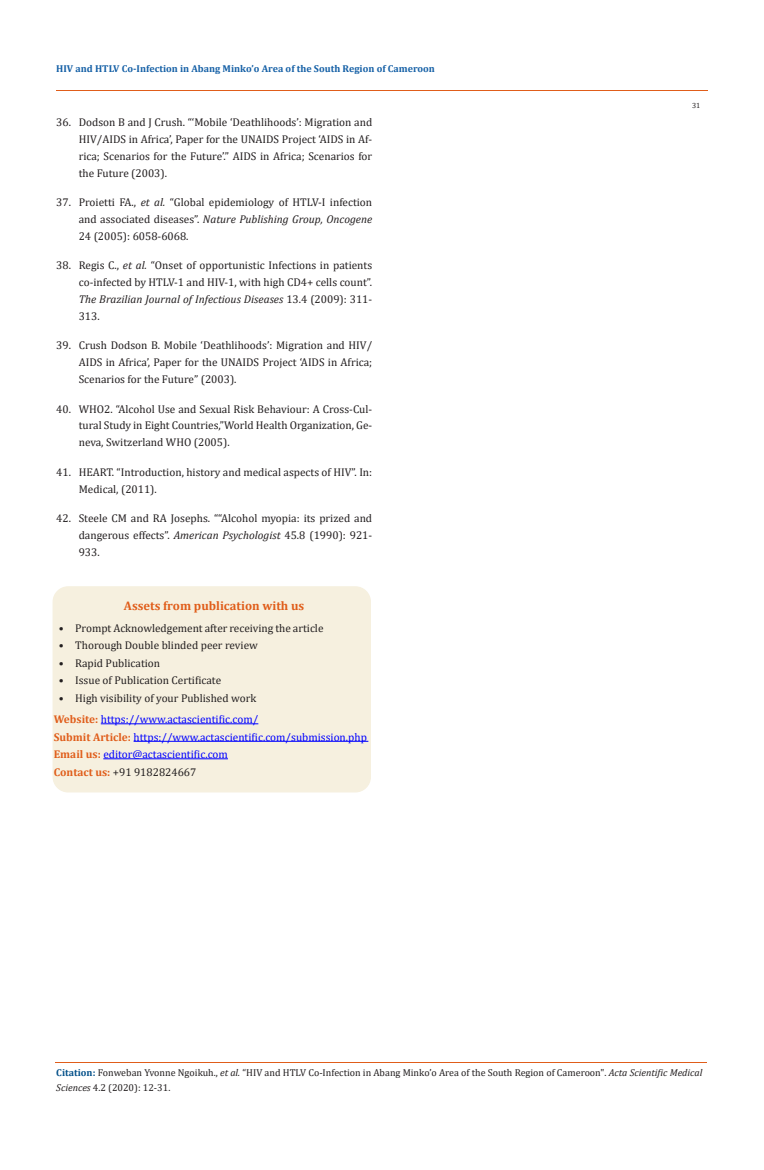
<style>
.page{position:relative;width:764px;height:1170px;background:#fff}
.page>*{position:absolute;margin:0;border:0;box-sizing:border-box;transform-origin:0 0}
.t1{font:700 12.5px "Cambria";color:#e05d1a}
.t2{font:11.25px/16.9px "Cambria";color:#231f20;text-align:justify}
.t3{font:11.25px "Cambria";color:#00f}
.t4{font:10px/15px "Cambria";color:#231f20}
.t5{font:700 10px "Cambria";color:#1560a6}
.t6{font:7.5px "Cambria";color:#231f20}
.s1{font-style:italic}
.s2{font-weight:700;color:#e05d1a}
.s3{font-weight:700;color:#035089}
</style>
<div class="page">
<hr style="left:56px;top:91px;width:651px;height:1px;background:#e05d1a">
<div style="left:53px;top:587px;width:317px;height:205px;background:#f6f0df;border-radius:15px"></div>
<div style="left:53px;top:586px;width:318px;height:206px;border:1px solid #f6f0df;border-radius:15px"></div>
<hr style="left:101px;top:723px;width:157px;height:1px;background:#00f">
<hr style="left:134px;top:741px;width:234px;height:1px;background:#00f">
<hr style="left:103px;top:758px;width:125px;height:1px;background:#00f">
<hr style="left:55px;top:1062px;width:651px;height:1px;background:#e05d1a">
<p class="t5" style="left:56px;top:61px;width:380px">HIV and HTLV Co-Infection in Abang Minko’o Area of the South Region of Cameroon</p>
<p class="t2" style="left:79px;top:114px;width:295px;text-indent:-22px">36. Dodson B and J Crush. “‘Mobile ‘Deathlihoods’: Migration and HIV/AIDS in Africa’, Paper for the UNAIDS Project ‘AIDS in Af&shy;rica; Scenarios for the Future’.” AIDS in Africa; Scenarios for the Future (2003).</p>
<p class="t2" style="left:79px;top:194px;width:295px;text-indent:-22px">37. Proietti FA., <span class="s1">et al.</span> “Global epidemiology of HTLV-I infection and associated diseases”. <span class="s1">Nature Publishing Group, Oncogene </span>24 (2005): 6058-6068.</p>
<p class="t2" style="left:79px;top:257px;width:295px;text-indent:-22px">38. Regis C., <span class="s1">et al.</span> “Onset of opportunistic Infections in patients co-infected by HTLV-1 and HIV-1, with high CD4+ cells count”.<br><span class="s1">The Brazilian Journal of Infectious Diseases</span> 13.4 (2009): 311- 313.</p>
<p class="t2" style="left:79px;top:337px;width:295px;text-indent:-22px">39. Crush Dodson B. Mobile ‘Deathlihoods’: Migration and HIV/ AIDS in Africa’, Paper for the UNAIDS Project ‘AIDS in Africa; Scenarios for the Future” (2003).</p>
<p class="t2" style="left:79px;top:400px;width:295px;text-indent:-22px">40. WHO2. “Alcohol Use and Sexual Risk Behaviour: A Cross-Cul&shy;tural Study in Eight Countries,”World Health Organization, Ge&shy;neva, Switzerland WHO (2005).</p>
<p class="t2" style="left:79px;top:463px;width:295px;text-indent:-22px">41. HEART. “Introduction, history and medical aspects of HIV”. In:<br>Medical, (2011).</p>
<p class="t2" style="left:79px;top:510px;width:295px;text-indent:-22px">42. Steele CM and RA Josephs. ““Alcohol myopia: its prized and dangerous effects”. <span class="s1">American Psychologist</span> 45.8 (1990): 921- 933.</p>
<p class="t1" style="left:124px;top:597px;width:182px">Assets from publication with us</p>
<p class="t2" style="left:59px;top:619px;width:266px">• Prompt Acknowledgement after receiving the article</p>
<p class="t2" style="left:59px;top:637px;width:201px">• Thorough Double blinded peer review</p>
<p class="t2" style="left:59px;top:654px;width:103px">• Rapid Publication</p>
<p class="t2" style="left:59px;top:672px;width:164px">• Issue of Publication Certificate</p>
<p class="t2" style="left:59px;top:689px;width:199px">• High visibility of your Published work</p>
<p class="t3" style="left:54px;top:713px;width:206px"><span class="s2">Website:</span> https://www.actascientific.com/</p>
<p class="t3" style="left:54px;top:730px;width:315px"><span class="s2">Submit Article:</span> https://www.actascientific.com/submission.php</p>
<p class="t3" style="left:54px;top:748px;width:176px"><span class="s2">Email us:</span> editor@actascientific.com</p>
<p class="t2" style="left:54px;top:763px;width:144px"><span class="s2">Contact us:</span> +91 9182824667</p>
<p class="t6" style="left:692px;top:101px;width:10px">31</p>
<p class="t4" style="left:56px;top:1065px;width:648px"><span class="s3">Citation:</span> Fonweban Yvonne Ngoikuh., <span class="s1">et al.</span> “HIV and HTLV Co-Infection in Abang Minko’o Area of the South Region of Cameroon". <span class="s1">Acta Scientific Medical<br>Sciences</span> 4.2 (2020): 12-31.</p>
</div>
